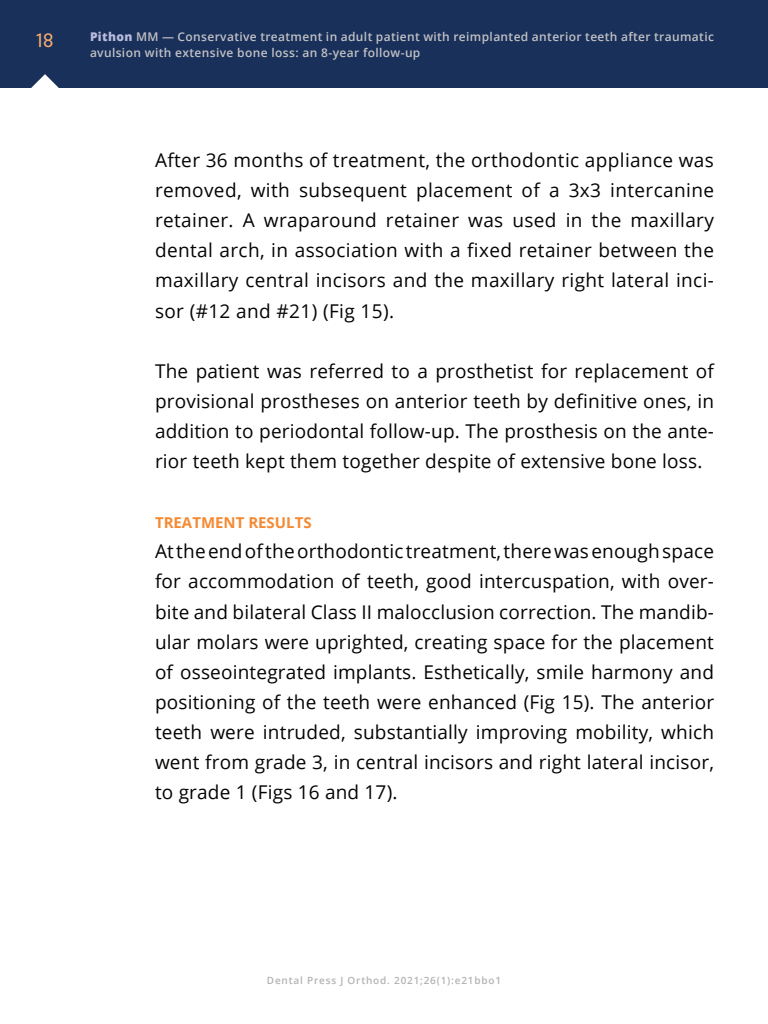
<style>
.page{position:relative;width:768px;height:1024px;background:#fff}
.page>*{position:absolute;margin:0;border:0;box-sizing:border-box;transform-origin:0 0}
.t1{font:19px/30.1px "Open Sans";letter-spacing:.01em;color:#040503;text-align:justify}
.t2{font:500 18px "Semplicita Pro";color:#f9ac6e}
.t3{font:700 15px "Open Sans";color:#f58a34}
.t4{font:600 12px/16px "Open Sans";letter-spacing:.03em;color:#c1c1c3}
.t5{font:600 10px "Open Sans";letter-spacing:.08em;color:#b2b3b3}
.s1{font-weight:800;color:#b9bcdd}
</style>
<div class="page">
<div style="left:0;top:0;width:768px;height:88px;background:#19305b"></div>
<svg style="left:31px;top:74px;width:28px;height:14px"></svg>
<p class="t2" style="left:36px;top:27px;width:19px">18</p>
<p class="t4" style="left:90px;top:29px;width:625px"><span class="s1">Pithon</span> MM — Conservative treatment in adult patient with reimplanted anterior teeth after traumatic avulsion with extensive bone loss: an 8-year follow-up</p>
<p class="t1" style="left:155px;top:145px;width:561px">After 36 months of treatment, the orthodontic appliance was removed, with subsequent placement of a 3x3 intercanine retainer. A wraparound retainer was used in the maxillary dental arch, in association with a fixed retainer between the maxillary central incisors and the maxillary right lateral inci&shy;sor (#12 and #21) (Fig 15).</p>
<p class="t1" style="left:155px;top:355px;width:561px">The patient was referred to a prosthetist for replacement of provisional prostheses on anterior teeth by definitive ones, in addition to periodontal follow-up. The prosthesis on the ante&shy;rior teeth kept them together despite of extensive bone loss.</p>
<p class="t3" style="left:155px;top:512px;width:158px">TREATMENT RESULTS</p>
<p class="t1" style="left:155px;top:536px;width:561px">At the end of the orthodontic treatment, there was enough space for accommodation of teeth, good intercuspation, with over&shy;bite and bilateral Class II malocclusion correction. The mandib&shy;ular molars were uprighted, creating space for the placement of osseointegrated implants. Esthetically, smile harmony and positioning of the teeth were enhanced (Fig 15). The anterior teeth were intruded, substantially improving mobility, which went from grade 3, in central incisors and right lateral incisor, to grade 1 (Figs 16 and 17).</p>
<p class="t5" style="left:267px;top:974px;width:236px">Dental Press J Orthod. 2021;26(1):e21bbo1</p>
</div>
